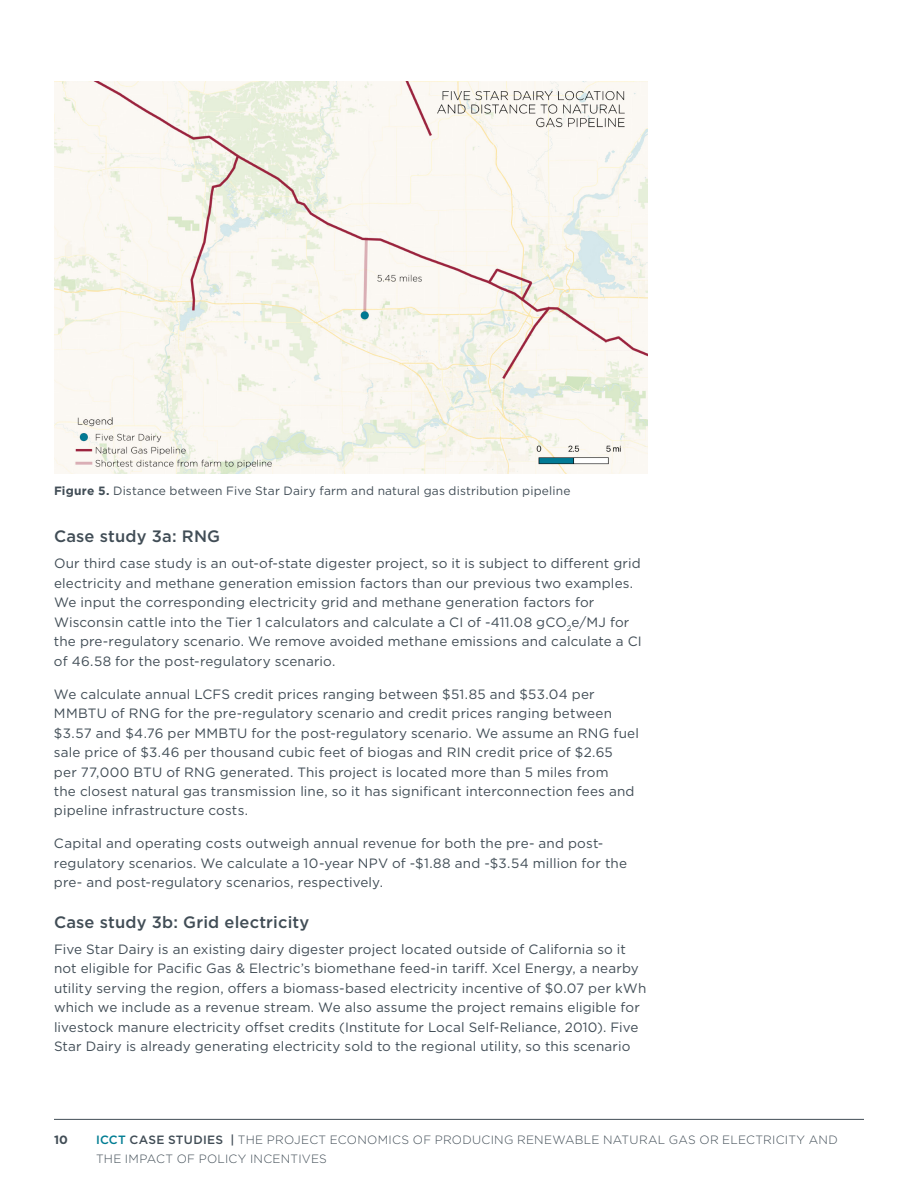
<style>
.page{position:relative;width:918px;height:1188px;background:#fff}
.page>*{position:absolute;margin:0;border:0;box-sizing:border-box;transform-origin:0 0}
.t1{font:500 16.5px "Gotham";letter-spacing:.01em;color:#414d56}
.t2{font:13.5px/19.5px "Gotham";letter-spacing:.01em;color:#414d56}
.t3{font:300 12px/19.5px "Gotham";letter-spacing:.025em;color:#414d56}
.t4{font:12px "Gotham";letter-spacing:.015em;color:#414d56}
.t5{font:700 12px "Gotham";color:#414d56}
.s1{font-weight:700}
.s2{font-weight:500;color:#007d93}
.s3{font-weight:500}
</style>
<div class="page">
<hr style="left:54px;top:1119px;width:810px;height:1px;background:#414d56">
<img style="left:54px;top:81px;width:594px;height:393px">
<p class="t4" style="left:54px;top:483px;width:518px"><span class="s1">Figure 5.</span> Distance between Five Star Dairy farm and natural gas distribution pipeline</p>
<p class="t1" style="left:54px;top:525px;width:168px">Case study 3a: RNG</p>
<p class="t2" style="left:54px;top:553px;width:589px">Our third case study is an out-of-state digester project, so it is subject to different grid electricity and methane generation emission factors than our previous two examples.<br>We input the corresponding electricity grid and methane generation factors for Wisconsin cattle into the Tier 1 calculators and calculate a CI of -411.08 gCO<sub>2</sub>e/MJ for the pre-regulatory scenario. We remove avoided methane emissions and calculate a CI of 46.58 for the post-regulatory scenario.</p>
<p class="t2" style="left:54px;top:684px;width:587px">We calculate annual LCFS credit prices ranging between $51.85 and $53.04 per MMBTU of RNG for the pre-regulatory scenario and credit prices ranging between $3.57 and $4.76 per MMBTU for the post-regulatory scenario. We assume an RNG fuel sale price of $3.46 per thousand cubic feet of biogas and RIN credit price of $2.65 per 77,000 BTU of RNG generated. This project is located more than 5 miles from<br>the closest natural gas transmission line, so it has significant interconnection fees and pipeline infrastructure costs.</p>
<p class="t2" style="left:54px;top:834px;width:575px">Capital and operating costs outweigh annual revenue for both the pre- and post&shy;regulatory scenarios. We calculate a 10-year NPV of -$1.88 and -$3.54 million for the pre- and post-regulatory scenarios, respectively.</p>
<p class="t1" style="left:54px;top:911px;width:257px">Case study 3b: Grid electricity</p>
<p class="t2" style="left:54px;top:939px;width:594px">Five Star Dairy is an existing dairy digester project located outside of California so it not eligible for Pacific Gas &amp; Electric’s biomethane feed-in tariff. Xcel Energy, a nearby utility serving the region, offers a biomass-based electricity incentive of $0.07 per kWh which we include as a revenue stream. We also assume the project remains eligible for livestock manure electricity offset credits (Institute for Local Self-Reliance, 2010). Five Star Dairy is already generating electricity sold to the regional utility, so this scenario</p>
<p class="t5" style="left:54px;top:1132px;width:15px">10</p>
<p class="t3" style="left:96px;top:1130px;width:743px"><span class="s2">ICCT</span> <span class="s3">CASE STUDIES |</span> THE PROJECT ECONOMICS OF PRODUCING RENEWABLE NATURAL GAS OR ELECTRICITY AND<br>THE IMPACT OF POLICY INCENTIVES</p>
</div>
